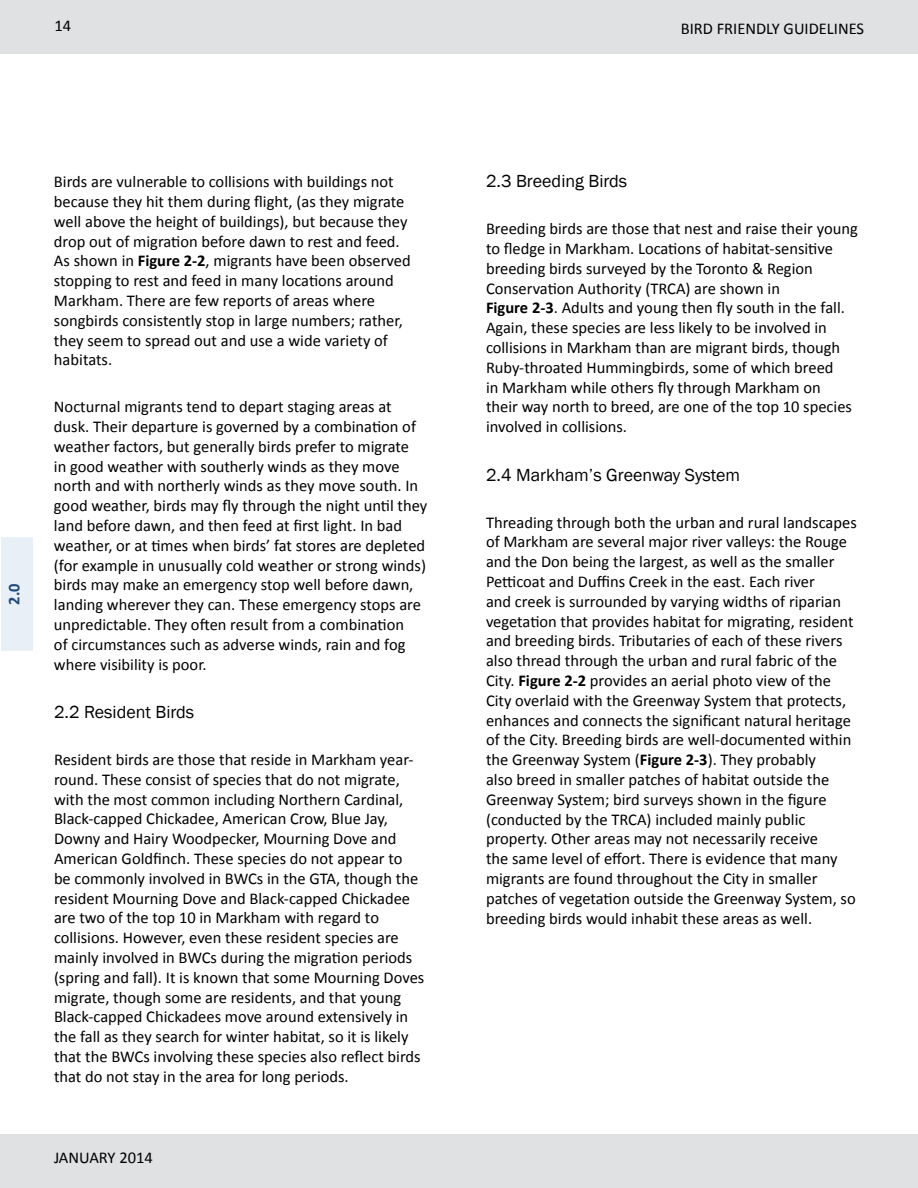
<style>
.page{position:relative;width:918px;height:1188px;background:#fff}
.page>*{position:absolute;margin:0;border:0;box-sizing:border-box;transform-origin:0 0}
.t1{font:18px "Franklin Gothic";color:#000}
.t2{font:16.5px/19.8px "Calibri";color:#000}
.t3{font:700 16.5px "Calibri";color:#1f497d}
.s1{font-weight:700}
</style>
<div class="page">
<div style="left:0;top:1134px;width:918px;height:54px;background:#e0e1e2"></div>
<div style="left:0;top:0;width:918px;height:54px;background:#e0e1e2"></div>
<div style="left:2px;top:537px;width:31px;height:114px;background:#e9eff6"></div>
<p class="t2" style="left:54px;top:16px;width:18px">14</p>
<p class="t2" style="left:681px;top:19px;width:185px">BIRD FRIENDLY GUIDELINES</p>
<p class="t3" style="left:3px;top:605px;width:23px;rotate:-90deg">2.0</p>
<p class="t2" style="left:54px;top:172px;width:358px">Birds are vulnerable to collisions with buildings not because they hit them during flight, (as they migrate well above the height of buildings), but because they drop out of migration before dawn to rest and feed.<br>As shown in <span class="s1">Figure 2-2</span>, migrants have been observed stopping to rest and feed in many locations around Markham. There are few reports of areas where songbirds consistently stop in large numbers; rather, they seem to spread out and use a wide variety of habitats.</p>
<p class="t2" style="left:54px;top:397px;width:375px">Nocturnal migrants tend to depart staging areas at dusk. Their departure is governed by a combination of weather factors, but generally birds prefer to migrate<br>in good weather with southerly winds as they move north and with northerly winds as they move south. In good weather, birds may fly through the night until they land before dawn, and then feed at first light. In bad weather, or at times when birds’ fat stores are depleted (for example in unusually cold weather or strong winds) birds may make an emergency stop well before dawn, landing wherever they can. These emergency stops are unpredictable. They often result from a combination<br>of circumstances such as adverse winds, rain and fog where visibility is poor.</p>
<p class="t1" style="left:54px;top:701px;width:142px">2.2 Resident Birds</p>
<p class="t2" style="left:54px;top:750px;width:372px">Resident birds are those that reside in Markham year&shy;round. These consist of species that do not migrate, with the most common including Northern Cardinal, Black-capped Chickadee, American Crow, Blue Jay, Downy and Hairy Woodpecker, Mourning Dove and American Goldfinch. These species do not appear to<br>be commonly involved in BWCs in the GTA, though the resident Mourning Dove and Black-capped Chickadee are two of the top 10 in Markham with regard to collisions. However, even these resident species are mainly involved in BWCs during the migration periods (spring and fall). It is known that some Mourning Doves migrate, though some are residents, and that young Black-capped Chickadees move around extensively in the fall as they search for winter habitat, so it is likely that the BWCs involving these species also reflect birds that do not stay in the area for long periods.</p>
<p class="t2" style="left:54px;top:1148px;width:100px">JANUARY 2014</p>
<p class="t1" style="left:486px;top:170px;width:143px">2.3 Breeding Birds</p>
<p class="t2" style="left:486px;top:219px;width:373px">Breeding birds are those that nest and raise their young to fledge in Markham. Locations of habitat-sensitive breeding birds surveyed by the Toronto &amp; Region Conservation Authority (TRCA) are shown in</p>
<p class="t2" style="left:486px;top:298px;width:368px"><span class="s1">Figure 2-3</span>. Adults and young then fly south in the fall.<br>Again, these species are less likely to be involved in collisions in Markham than are migrant birds, though Ruby-throated Hummingbirds, some of which breed<br>in Markham while others fly through Markham on their way north to breed, are one of the top 10 species involved in collisions.</p>
<p class="t1" style="left:486px;top:464px;width:256px">2.4 Markham’s Greenway System</p>
<p class="t2" style="left:486px;top:512px;width:372px">Threading through both the urban and rural landscapes of Markham are several major river valleys: the Rouge and the Don being the largest, as well as the smaller Petticoat and Duffins Creek in the east. Each river<br>and creek is surrounded by varying widths of riparian vegetation that provides habitat for migrating, resident and breeding birds. Tributaries of each of these rivers also thread through the urban and rural fabric of the City. <span class="s1">Figure 2-2</span> provides an aerial photo view of the City overlaid with the Greenway System that protects, enhances and connects the significant natural heritage of the City. Breeding birds are well-documented within the Greenway System (<span class="s1">Figure 2-3</span>). They probably<br>also breed in smaller patches of habitat outside the Greenway System; bird surveys shown in the figure (conducted by the TRCA) included mainly public property. Other areas may not necessarily receive<br>the same level of effort. There is evidence that many migrants are found throughout the City in smaller patches of vegetation outside the Greenway System, so breeding birds would inhabit these areas as well.</p>
</div>
